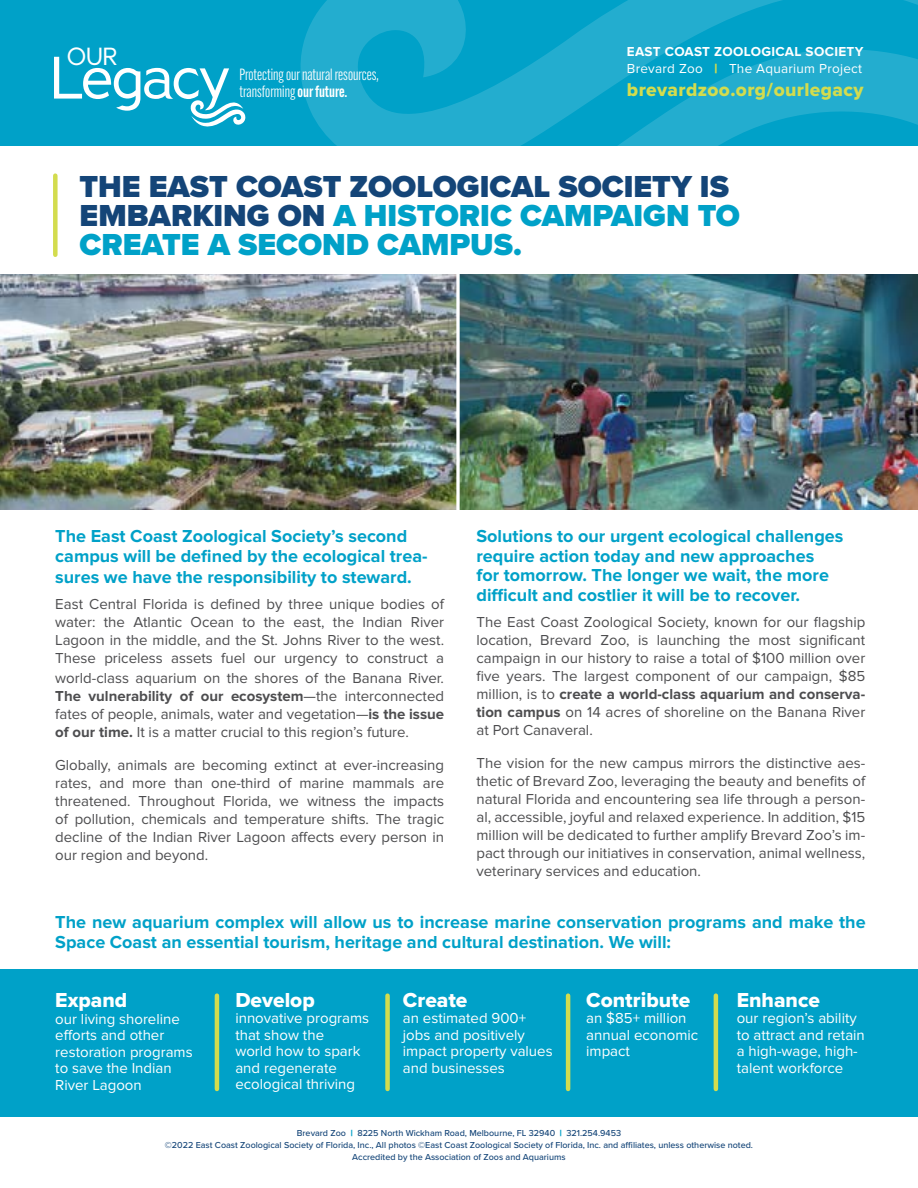
<style>
.page{position:relative;width:918px;height:1188px;background:#fff}
.page>*{position:absolute;margin:0;border:0;box-sizing:border-box;transform-origin:0 0}
.H1_ALL_CAPS_BOLD{font:900 31.5px/28.5px "Proxima Nova";color:#144578}
.t1{font:24.3px "Adrianna";color:#fff}
.H2_Bold_Subheads{font:21px "Proxima Nova Extrabld";color:#fff}
.t2{font:19.2px "Proxima Nova Extrabld";letter-spacing:.02em;color:#d3dc4e}
.H2_Bold_Subheads-2{font:700 18px/19.5px "Proxima Nova";color:#00a1c8}
.t3{font:15.9px/16.6px "Alternate Gothic Cond ATF";color:#fff}
.P_Body_Copy{font:15px/18px "Proxima Nova";color:#4d4d4f;text-align:justify}
.H2_Bold_Subheads-3{font:15px/16.5px "Proxima Nova";color:#fff}
.t4{font:13.5px/16.5px "Proxima Nova";letter-spacing:.02em;color:#fff}
.t5{font:500 9px/12px "Proxima Nova";color:#144578;text-align:center}
.s1{font-weight:600}
.s2{font-weight:700}
.s3{font-weight:900;color:#d3dc4e}
.s4{color:#00a1c8}
.s5{font-weight:900;color:#00a1c8}
</style>
<div class="page">
<div style="left:0;top:969px;width:918px;height:148px;background:#00a1c8"></div>
<hr style="left:215px;top:996px;width:4px;height:93px;background:#d3dc4e">
<div style="left:385px;top:996px;width:5px;height:93px;background:#d3dc4e"></div>
<hr style="left:566px;top:996px;width:4px;height:93px;background:#d3dc4e">
<hr style="left:714px;top:996px;width:4px;height:93px;background:#d3dc4e">
<div style="left:0;top:0;width:918px;height:146px;background:#00a1c8"></div>
<svg style="left:301px;top:0;width:617px;height:146px;fill:#23adcf"></svg>
<svg style="left:54px;top:57px;width:192px;height:69px"></svg>
<div style="left:53px;top:176px;width:5px;height:79px;background:#d3dc4e"></div>
<img style="left:460px;top:275px;width:458px;height:235px">
<img style="left:0;top:275px;width:456px;height:235px">
<svg style="left:456px;top:274px;width:4px;height:236px"></svg>
<h2 class="t1" style="left:67px;top:41px;width:52px">OUR</h2>
<p class="t3" style="left:239px;top:66px;width:141px">Protecting our natural resources, transforming <span class="s1">our future.</span></p>
<p class="t4" style="left:627px;top:44px;width:238px"><span class="s2">EAST COAST ZOOLOGICAL SOCIETY<br></span>Brevard Zoo <span class="s3">|</span> The Aquarium Project</p>
<p class="t2" style="left:627px;top:75px;width:238px">brevardzoo.org/ourlegacy</p>
<h1 class="H1_ALL_CAPS_BOLD" style="left:80px;top:173px;width:662px">THE EAST COAST ZOOLOGICAL SOCIETY IS<br>EMBARKING ON <span class="s4">A HISTORIC CAMPAIGN TO<br>CREATE A SECOND CAMPUS.</span></h1>
<h2 class="H2_Bold_Subheads-2" style="left:55px;top:527px;width:374px;line-height:20.2px">The East Coast Zoological Society’s second campus will be defined by the ecological trea&shy;sures we have the responsibility to steward.</h2>
<p class="P_Body_Copy" style="left:55px;top:595px;width:390px">East Central Florida is defined by three unique bodies of water: the Atlantic Ocean to the east, the Indian River Lagoon in the middle, and the St. Johns River to the west.<br>These priceless assets fuel our urgency to construct a</p>
<p class="P_Body_Copy" style="left:55px;top:669px;width:390px">world-class aquarium on the shores of the Banana River.<br><span class="s2">The vulnerability of our ecosystem</span>—the interconnected fates of people, animals, water and vegetation—<span class="s2">is the issue of our time.</span> It is a matter crucial to this region’s future.</p>
<p class="P_Body_Copy" style="left:55px;top:756px;width:390px">Globally, animals are becoming extinct at ever-increasing rates, and more than one-third of marine mammals are threatened. Throughout Florida, we witness the impacts of pollution, chemicals and temperature shifts. The tragic decline of the Indian River Lagoon affects every person in our region and beyond.</p>
<h2 class="H2_Bold_Subheads-2" style="left:477px;top:527px;width:368px">Solutions to our urgent ecological challenges require action today and new approaches<br>for tomorrow. The longer we wait, the more difficult and costlier it will be to recover.</h2>
<p class="P_Body_Copy" style="left:477px;top:613px;width:390px">The East Coast Zoological Society, known for our flagship location, Brevard Zoo, is launching the most significant campaign in our history to raise a total of $100 million over five years. The largest component of our campaign, $85 million, is to <span class="s2">create a world-class aquarium and conserva&shy;tion campus</span> on 14 acres of shoreline on the Banana River at Port Canaveral.</p>
<p class="P_Body_Copy" style="left:477px;top:754px;width:390px">The vision for the new campus mirrors the distinctive aes&shy;thetic of Brevard Zoo, leveraging the beauty and benefits of natural Florida and encountering sea life through a person&shy;al, accessible, joyful and relaxed experience. In addition, $15 million will be dedicated to further amplify Brevard Zoo’s im&shy;pact through our initiatives in conservation, animal wellness, veterinary services and education.</p>
<h2 class="H2_Bold_Subheads-2" style="left:55px;top:913px;width:812px">The new aquarium complex will allow us to increase marine conservation programs and make the<br>Space Coast an essential tourism, heritage and cultural destination. We will:</h2>
<h2 class="H2_Bold_Subheads" style="left:55px;top:985px;width:73px">Expand</h2>
<h2 class="H2_Bold_Subheads-3" style="left:55px;top:1011px;width:139px">our living shoreline efforts and other restoration programs to save the Indian<br>River Lagoon</h2>
<h2 class="H2_Bold_Subheads" style="left:235px;top:984px;width:81px">Develop</h2>
<h2 class="H2_Bold_Subheads-3" style="left:235px;top:1010px;width:135px">innovative programs that show the<br>world how to spark and regenerate ecological thriving</h2>
<h2 class="H2_Bold_Subheads" style="left:403px;top:984px;width:66px">Create</h2>
<h2 class="H2_Bold_Subheads-3" style="left:403px;top:1010px;width:151px">an estimated 900+ jobs and positively impact property values and businesses</h2>
<h2 class="H2_Bold_Subheads" style="left:586px;top:984px;width:106px">Contribute</h2>
<h2 class="H2_Bold_Subheads-3" style="left:586px;top:1010px;width:114px">an $85+ million annual economic impact</h2>
<h2 class="H2_Bold_Subheads" style="left:737px;top:984px;width:85px">Enhance</h2>
<h2 class="H2_Bold_Subheads-3" style="left:737px;top:1010px;width:130px">our region’s ability to attract and retain a high-wage, high&shy;talent workforce</h2>
<p class="t5" style="left:165px;top:1127px;width:590px">Brevard Zoo <span class="s5">|</span> 8225 North Wickham Road, Melbourne, FL 32940 <span class="s5">|</span> 321.254.9453<br>©2022 East Coast Zoological Society of Florida, Inc., All photos ©East Coast Zoological Society of Florida, Inc. and affiliates, unless otherwise noted.<br>Accredited by the Association of Zoos and Aquariums</p>
</div>
